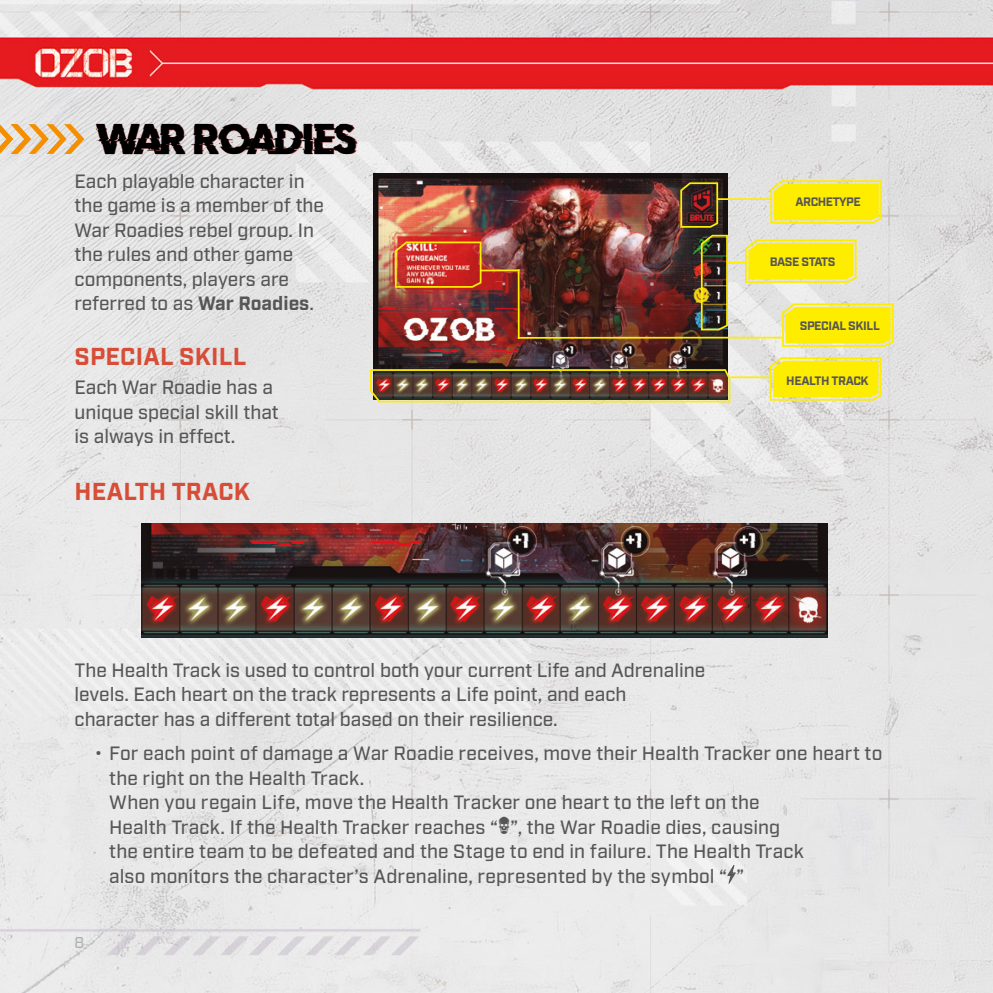
<style>
.page{position:relative;width:993px;height:993px;background:#fff}
.page>*{position:absolute;margin:0;border:0;box-sizing:border-box;transform-origin:0 0}
.t1{font:33.25px "Doctor Glitch";letter-spacing:.01em;color:#000}
.t2{font:700 24.5px "Industry";letter-spacing:.01em;color:#d74d37}
.t3{font:500 19.25px/24.5px "Industry";color:#565656}
.t4{font:500 15.75px "Industry";color:#b1b2b3}
.t5{font:700 12.25px "Industry";letter-spacing:-.035em;color:#565656}
.s1{font-weight:700}
.s2{font-family:"Skull Bearer AOE";font-weight:400;font-size:24.5px}
.s3{font-family:"Lightning Bolt";font-weight:400;font-size:24.5px}
</style>
<div class="page">
<img style="left:0;top:0;width:992px;height:992px">
<img style="left:141px;top:523px;width:685px;height:114px">
<img style="left:373px;top:174px;width:354px;height:194px">
<hr style="left:717px;top:198px;width:53px;height:2px;background:#ffed00">
<hr style="left:480px;top:269px;width:39px;height:2px;background:#ffed00">
<hr style="left:730px;top:376px;width:40px;height:2px;background:#ffed00">
<hr style="left:517px;top:269px;width:2px;height:69px;background:#ffed00">
<hr style="left:517px;top:336px;width:264px;height:2px;background:#ffed00">
<svg style="left:768px;top:179px;width:114px;height:45px;background:#f9ea23"></svg>
<svg style="left:678px;top:181px;width:40px;height:47px;background:#643e1e"></svg>
<img style="left:369px;top:368px;width:362px;height:36px">
<img style="left:393px;top:240px;width:89px;height:48px">
<svg style="left:768px;top:356px;width:114px;height:45px;background:#f9ea23"></svg>
<svg style="left:699px;top:234px;width:195px;height:113px;background:#d6ce6f"></svg>
<div style="left:96px;top:124px;width:261px;height:30px;background:#cd1316;opacity:.75"></div>
<svg style="left:0;top:124px;width:84px;height:30px;background:#e8c28c"></svg>
<h1 class="t1" style="left:99px;top:124px;width:258px">WAR ROADIES</h1>
<p class="t3" style="left:74px;top:169px;width:251px">Each playable character in the game is a member of the<br>War Roadies rebel group. In the rules and other game components, players are referred to as <span class="s1">War Roadies</span>.</p>
<p class="t2" style="left:75px;top:341px;width:173px">SPECIAL SKILL</p>
<p class="t3" style="left:74px;top:376px;width:206px">Each War Roadie has a unique special skill that is always in effect.</p>
<p class="t2" style="left:75px;top:476px;width:177px">HEALTH TRACK</p>
<p class="t5" style="left:795px;top:195px;width:67px">ARCHETYPE</p>
<p class="t5" style="left:769px;top:254px;width:67px">BASE STATS</p>
<p class="t5" style="left:799px;top:318px;width:81px">SPECIAL SKILL</p>
<p class="t5" style="left:786px;top:373px;width:84px">HEALTH TRACK</p>
<p class="t3" style="left:74px;top:658px;width:632px">The Health Track is used to control both your current Life and Adrenaline levels. Each heart on the track represents a Life point, and each character has a different total based on their resilience.</p>
<p class="t3" style="left:109px;top:741px;width:774px;text-indent:-15px">• For each point of damage a War Roadie receives, move their Health Tracker one heart to the right on the Health Track.<br>When you regain Life, move the Health Tracker one heart to the left on the<br>Health Track. If the Health Tracker reaches “<span class="s2">t</span>”, the War Roadie dies, causing<br>the entire team to be defeated and the Stage to end in failure. The Health Track<br>also monitors the character’s Adrenaline, represented by the symbol “<span class="s3">M</span>”</p>
<p class="t4" style="left:74px;top:932px;width:11px">8</p>
</div>
